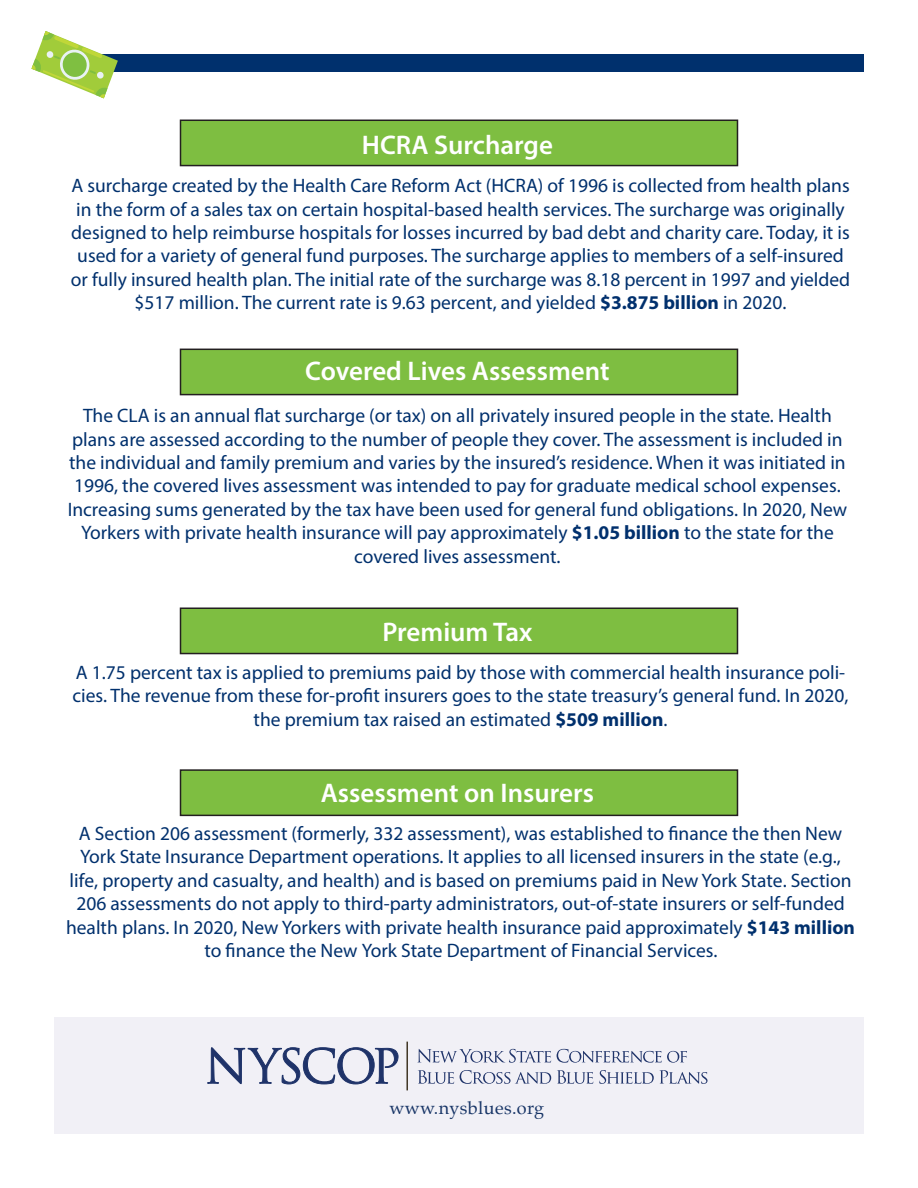
<style>
.page{position:relative;width:918px;height:1188px;background:#fff}
.page>*{position:absolute;margin:0;border:0;box-sizing:border-box;transform-origin:0 0}
.t1{font:600 27px "Myriad Pro";color:#fff}
.t2{font:19.5px/23.4px "Myriad Pro";color:#00306d;text-align:center}
.t3{font:18px "Palatino";letter-spacing:.02em;color:#183567}
.s1{font-weight:700}
</style>
<div class="page">
<div style="left:54px;top:54px;width:810px;height:17px;background:#00306d"></div>
<div style="left:54px;top:1017px;width:810px;height:117px;background:#f1f0f6"></div>
<div style="left:181px;top:120px;width:556px;height:46px;background:#7ebe41"></div>
<div style="left:180px;top:120px;width:558px;height:46px;border:2px solid #231f20"></div>
<div style="left:181px;top:349px;width:556px;height:46px;background:#7ebe41"></div>
<div style="left:180px;top:349px;width:558px;height:46px;border:2px solid #231f20"></div>
<div style="left:181px;top:608px;width:556px;height:46px;background:#7ebe41"></div>
<div style="left:180px;top:608px;width:558px;height:46px;border:2px solid #231f20"></div>
<div style="left:181px;top:770px;width:556px;height:45px;background:#7ebe41"></div>
<div style="left:180px;top:769px;width:558px;height:47px;border:2px solid #231f20"></div>
<svg style="left:207px;top:1047px;width:192px;height:37px"></svg>
<svg style="left:417px;top:1049px;width:134px;height:14px"></svg>
<svg style="left:557px;top:1049px;width:130px;height:14px"></svg>
<svg style="left:418px;top:1070px;width:36px;height:14px"></svg>
<svg style="left:460px;top:1070px;width:91px;height:14px"></svg>
<svg style="left:557px;top:1070px;width:36px;height:14px"></svg>
<svg style="left:599px;top:1070px;width:109px;height:14px"></svg>
<hr style="left:407px;top:1042px;width:1px;height:48px;background:#251a05">
<svg style="left:32px;top:31px;width:86px;height:67px"></svg>
<p class="t1" style="left:362px;top:128px;width:193px">HCRA Surcharge</p>
<p class="t2" style="left:71px;top:174px;width:781px">A surcharge created by the Health Care Reform Act (HCRA) of 1996 is collected from health plans in the form of a sales tax on certain hospital-based health services. The surcharge was originally designed to help reimburse hospitals for losses incurred by bad debt and charity care. Today, it is used for a variety of general fund purposes. The surcharge applies to members of a self-insured or fully insured health plan. The initial rate of the surcharge was 8.18 percent in 1997 and yielded $517 million. The current rate is 9.63 percent, and yielded <span class="s1">$3.875 billion</span> in 2020.</p>
<p class="t1" style="left:305px;top:354px;width:306px">Covered Lives Assessment</p>
<p class="t2" style="left:68px;top:404px;width:781px">The CLA is an annual flat surcharge (or tax) on all privately insured people in the state. Health plans are assessed according to the number of people they cover. The assessment is included in the individual and family premium and varies by the insured’s residence. When it was initiated in 1996, the covered lives assessment was intended to pay for graduate medical school expenses.<br>Increasing sums generated by the tax have been used for general fund obligations. In 2020, New Yorkers with private health insurance will pay approximately <span class="s1">$1.05 billion</span> to the state for the covered lives assessment.</p>
<p class="t1" style="left:382px;top:614px;width:152px">Premium Tax</p>
<p class="t2" style="left:73px;top:661px;width:777px">A 1.75 percent tax is applied to premiums paid by those with commercial health insurance poli&shy;cies. The revenue from these for-profit insurers goes to the state treasury’s general fund. In 2020, the premium tax raised an estimated <span class="s1">$509 million</span>.</p>
<p class="t1" style="left:321px;top:776px;width:275px">Assessment on Insurers</p>
<p class="t2" style="left:66px;top:821px;width:791px">A Section 206 assessment (formerly, 332 assessment), was established to finance the then New York State Insurance Department operations. It applies to all licensed insurers in the state (e.g., life, property and casualty, and health) and is based on premiums paid in New York State. Section 206 assessments do not apply to third-party administrators, out-of-state insurers or self-funded health plans. In 2020, New Yorkers with private health insurance paid approximately <span class="s1">$143 million </span>to finance the New York State Department of Financial Services.</p>
<p class="t3" style="left:389px;top:1093px;width:156px">www.nysblues.org</p>
</div>
